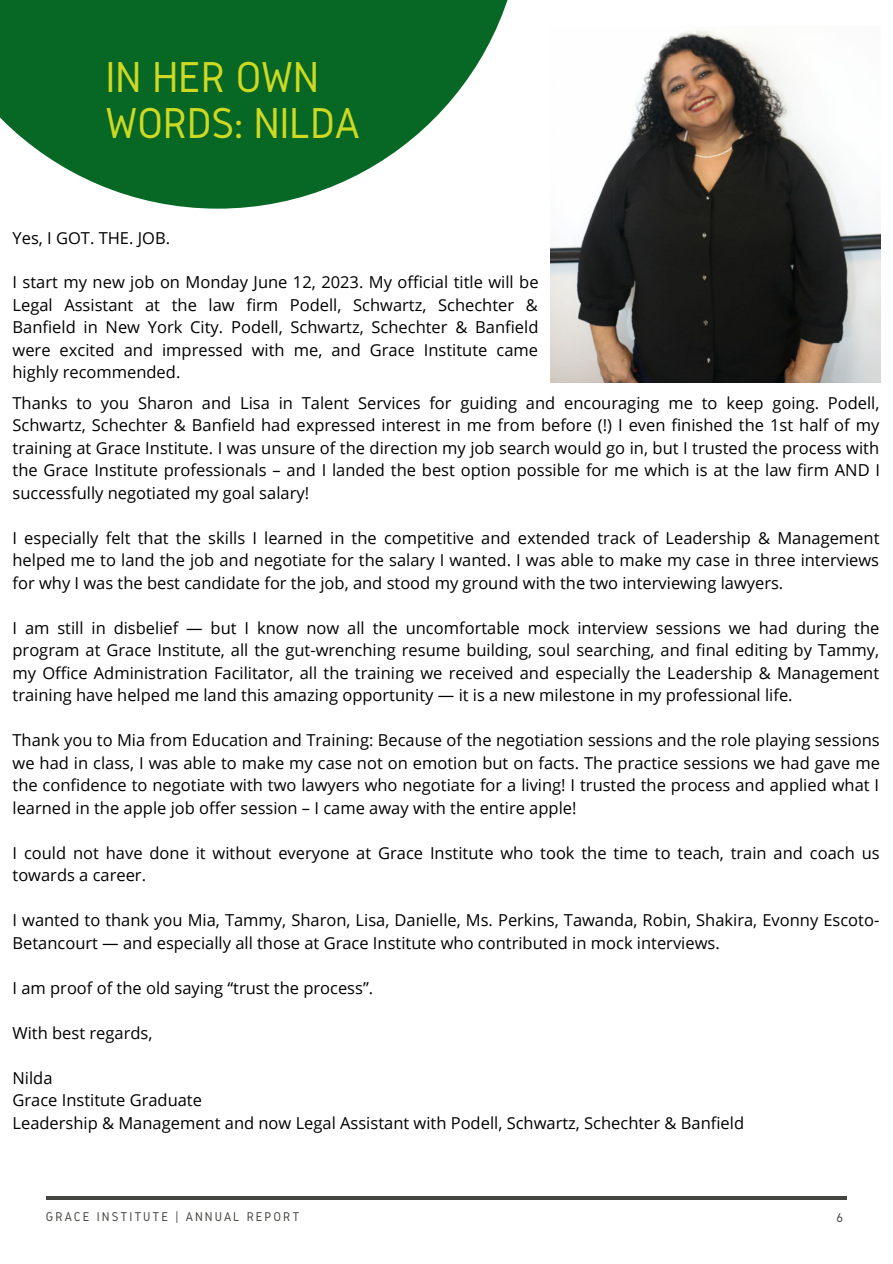
<style>
.page{position:relative;width:893px;height:1264px;background:#fff}
.page>*{position:absolute;margin:0;border:0;box-sizing:border-box;transform-origin:0 0}
.t1{font:45px/46px "Gidole";letter-spacing:-.01em;color:#cdd922}
.t2{font:16.5px/22.5px "Open Sans";color:#000;text-align:justify}
.t3{font:13.2px "Gidole";letter-spacing:.15em;color:#444440}
</style>
<div class="page">
<hr style="left:46px;top:1196px;width:800px;height:3px;background:#444440">
<svg style="left:0;top:0;width:508px;height:209px;fill:#076725"></svg>
<img style="left:550px;top:29px;width:330px;height:353px">
<p class="t1" style="left:106px;top:53px;width:255px">IN HER OWN<br>WORDS: NILDA</p>
<p class="t2" style="left:13px;top:226px;width:159px">Yes, I GOT. THE. JOB.</p>
<p class="t2" style="left:13px;top:271px;width:527px">I start my new job on Monday June 12, 2023. My official title will be Legal Assistant at the law firm Podell, Schwartz, Schechter &amp; Banfield in New York City. Podell, Schwartz, Schechter &amp; Banfield were excited and impressed with me, and Grace Institute came highly recommended.</p>
<p class="t2" style="left:13px;top:391px;width:869px">Thanks to you Sharon and Lisa in Talent Services for guiding and encouraging me to keep going. Podell, Schwartz, Schechter &amp; Banfield had expressed interest in me from before (!) I even finished the 1st half of my training at Grace Institute. I was unsure of the direction my job search would go in, but I trusted the process with the Grace Institute professionals – and I landed the best option possible for me which is at the law firm AND I successfully negotiated my goal salary!</p>
<p class="t2" style="left:13px;top:526px;width:868px">I especially felt that the skills I learned in the competitive and extended track of Leadership &amp; Management helped me to land the job and negotiate for the salary I wanted. I was able to make my case in three interviews for why I was the best candidate for the job, and stood my ground with the two interviewing lawyers.</p>
<p class="t2" style="left:13px;top:616px;width:868px">I am still in disbelief — but I know now all the uncomfortable mock interview sessions we had during the program at Grace Institute, all the gut-wrenching resume building, soul searching, and final editing by Tammy, my Office Administration Facilitator, all the training we received and especially the Leadership &amp; Management training have helped me land this amazing opportunity — it is a new milestone in my professional life.</p>
<p class="t2" style="left:13px;top:728px;width:868px">Thank you to Mia from Education and Training: Because of the negotiation sessions and the role playing sessions we had in class, I was able to make my case not on emotion but on facts. The practice sessions we had gave me the confidence to negotiate with two lawyers who negotiate for a living! I trusted the process and applied what I learned in the apple job offer session – I came away with the entire apple!</p>
<p class="t2" style="left:13px;top:841px;width:868px">I could not have done it without everyone at Grace Institute who took the time to teach, train and coach us towards a career.</p>
<p class="t2" style="left:13px;top:908px;width:868px">I wanted to thank you Mia, Tammy, Sharon, Lisa, Danielle, Ms. Perkins, Tawanda, Robin, Shakira, Evonny Escoto-<br>Betancourt — and especially all those at Grace Institute who contributed in mock interviews.</p>
<p class="t2" style="left:13px;top:976px;width:362px">I am proof of the old saying “trust the process”.</p>
<p class="t2" style="left:13px;top:1021px;width:141px">With best regards,</p>
<p class="t2" style="left:13px;top:1065px;width:42px">Nilda</p>
<p class="t2" style="left:13px;top:1088px;width:191px">Grace Institute Graduate</p>
<p class="t2" style="left:13px;top:1110px;width:733px">Leadership &amp; Management and now Legal Assistant with Podell, Schwartz, Schechter &amp; Banfield</p>
<p class="t3" style="left:46px;top:1209px;width:255px">GRACE INSTITUTE | ANNUAL REPORT</p>
<p class="t3" style="left:836px;top:1210px;width:8px">6</p>
</div>
